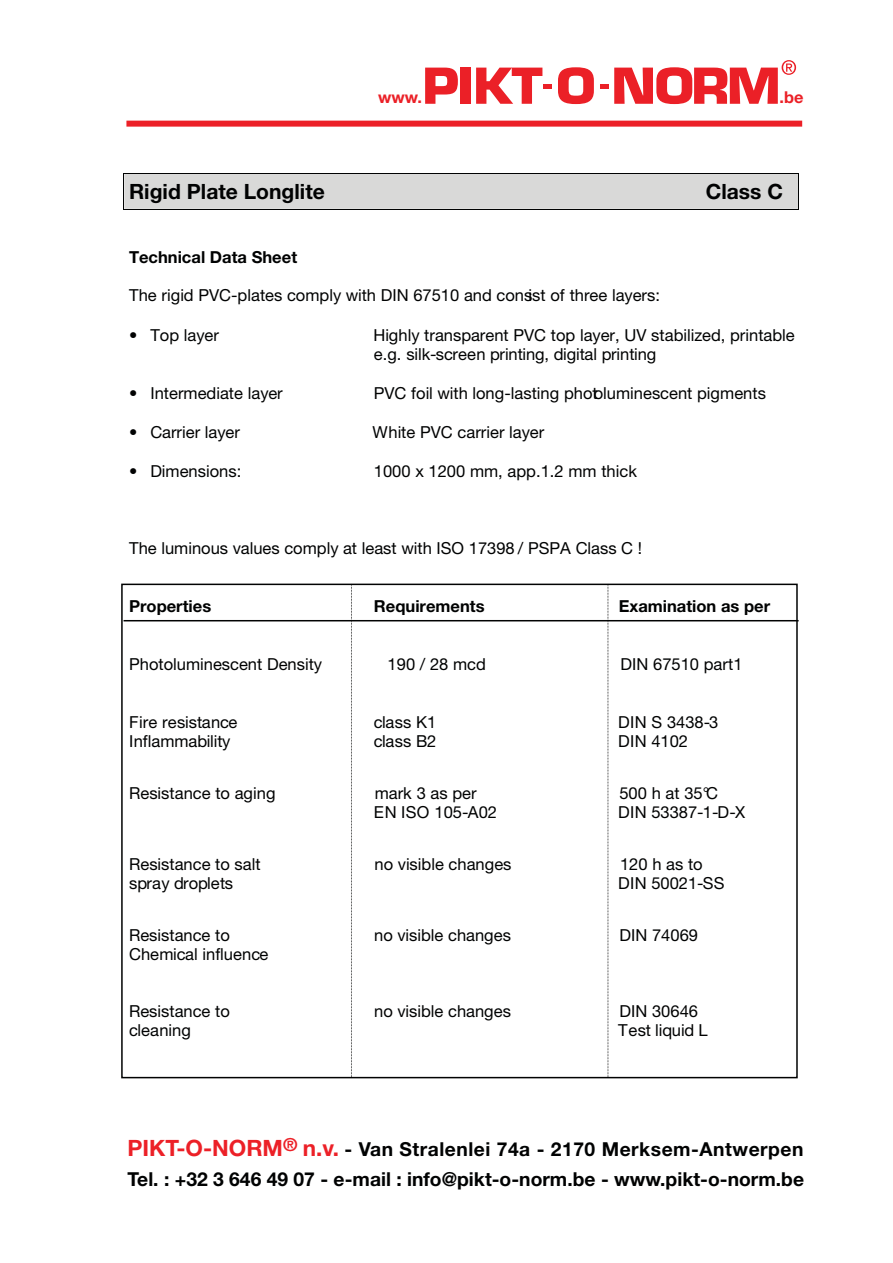
<style>
.page{position:relative;width:893px;height:1263px;background:#fff}
.page>*{position:absolute;margin:0;border:0;box-sizing:border-box;transform-origin:0 0}
.t1{font:700 21px "Helvetica Neue LT Std";color:#010202}
.t2{font:700 19.2px/30px "Helvetica Neue LT Std";color:#010202}
.t3{font:16.5px/19px "Helvetica Neue LT Std";color:#010202}
.t4{font:700 16.5px "Helvetica Neue LT Std";color:#010202}
.t5{font:700 16.35px "Helvetica Neue LT Std";color:#eb2027}
.s1{font-weight:700}
.s2{font-size:22.5px;color:#ec2027}
</style>
<div class="page">
<div style="left:121px;top:584px;width:677px;height:494px;border:2px solid #010202"></div>
<div style="left:124px;top:173px;width:675px;height:37px;background:#d9d9d8"></div>
<hr style="left:124px;top:620px;width:675px;height:1px;background:#010202">
<svg style="left:351px;top:584px;width:1px;height:493px"></svg>
<svg style="left:608px;top:584px;width:1px;height:493px"></svg>
<svg style="left:425px;top:68px;width:33px;height:36px"></svg>
<div style="left:461px;top:68px;width:10px;height:36px;background:#eb2027"></div>
<svg style="left:476px;top:68px;width:66px;height:36px"></svg>
<svg style="left:558px;top:67px;width:36px;height:37px"></svg>
<div style="left:543px;top:84px;width:8px;height:5px;background:#eb2027"></div>
<div style="left:600px;top:84px;width:8px;height:5px;background:#eb2027"></div>
<svg style="left:614px;top:60px;width:182px;height:44px"></svg>
<div style="left:126px;top:121px;width:676px;height:6px;background:#ec2027"></div>
<p class="t5" style="left:378px;top:92px;width:45px">www.</p>
<p class="t5" style="left:779px;top:92px;width:25px">.be</p>
<p class="t1" style="left:129px;top:184px;width:197px">Rigid Plate Longlite</p>
<p class="t1" style="left:706px;top:184px;width:79px">Class C</p>
<p class="t4" style="left:129px;top:251px;width:170px">Technical Data Sheet</p>
<p class="t3" style="left:129px;top:288px;width:532px">The rigid PVC-plates comply with DIN 67510 and consist of three layers:</p>
<p class="t3" style="left:129px;top:327px;width:91px"><span class="s1">•</span> Top layer</p>
<p class="t3" style="left:373px;top:327px;width:423px">Highly transparent PVC top layer, UV stabilized, printable e.g. silk-screen printing, digital printing</p>
<p class="t3" style="left:129px;top:386px;width:155px"><span class="s1">•</span> Intermediate layer</p>
<p class="t3" style="left:374px;top:386px;width:394px">PVC foil with long-lasting photoluminescent pigments</p>
<p class="t3" style="left:129px;top:425px;width:112px"><span class="s1">•</span> Carrier layer</p>
<p class="t3" style="left:372px;top:425px;width:173px">White PVC carrier layer</p>
<p class="t3" style="left:129px;top:464px;width:114px"><span class="s1">•</span> Dimensions:</p>
<p class="t3" style="left:374px;top:464px;width:265px">1000 x 1200 mm, app.1.2 mm thick</p>
<p class="t3" style="left:129px;top:540px;width:514px">The luminous values comply at least with ISO 17398 / PSPA Class C !</p>
<p class="t4" style="left:129px;top:600px;width:84px">Properties</p>
<p class="t4" style="left:374px;top:600px;width:112px">Requirements</p>
<p class="t4" style="left:619px;top:600px;width:153px">Examination as per</p>
<p class="t3" style="left:129px;top:656px;width:195px">Photoluminescent Density</p>
<p class="t3" style="left:388px;top:656px;width:100px">190 / 28 mcd</p>
<p class="t3" style="left:621px;top:656px;width:123px">DIN 67510 part1</p>
<p class="t3" style="left:129px;top:714px;width:110px">Fire resistance</p>
<p class="t3" style="left:374px;top:714px;width:64px">class K1</p>
<p class="t3" style="left:618px;top:714px;width:102px">DIN S 3438-3</p>
<p class="t3" style="left:129px;top:733px;width:103px">Inflammability</p>
<p class="t3" style="left:374px;top:733px;width:64px">class B2</p>
<p class="t3" style="left:618px;top:733px;width:71px">DIN 4102</p>
<p class="t3" style="left:129px;top:785px;width:148px">Resistance to aging</p>
<p class="t3" style="left:375px;top:785px;width:103px">mark 3 as per</p>
<p class="t3" style="left:619px;top:785px;width:100px">500 h at 35°C</p>
<p class="t3" style="left:374px;top:804px;width:125px">EN ISO 105-A02</p>
<p class="t3" style="left:618px;top:804px;width:128px">DIN 53387-1-D-X</p>
<p class="t3" style="left:129px;top:856px;width:133px">Resistance to salt</p>
<p class="t3" style="left:375px;top:856px;width:138px">no visible changes</p>
<p class="t3" style="left:620px;top:856px;width:84px">120 h as to</p>
<p class="t3" style="left:129px;top:875px;width:105px">spray droplets</p>
<p class="t3" style="left:618px;top:875px;width:108px">DIN 50021-SS</p>
<p class="t3" style="left:129px;top:928px;width:102px">Resistance to</p>
<p class="t3" style="left:374px;top:928px;width:138px">no visible changes</p>
<p class="t3" style="left:620px;top:928px;width:80px">DIN 74069</p>
<p class="t3" style="left:129px;top:947px;width:141px">Chemical influence</p>
<p class="t3" style="left:129px;top:1004px;width:102px">Resistance to</p>
<p class="t3" style="left:374px;top:1004px;width:138px">no visible changes</p>
<p class="t3" style="left:620px;top:1004px;width:80px">DIN 30646</p>
<p class="t3" style="left:129px;top:1023px;width:63px">cleaning</p>
<p class="t3" style="left:618px;top:1023px;width:91px">Test liquid L</p>
<p class="t2" style="left:128px;top:1137px;width:678px"><span class="s2">PIKT-O-NORM</span><sup>®</sup> <span class="s2">n.v.</span> - Van Stralenlei 74a - 2170 Merksem-Antwerpen<br>Tel. : +32 3 646 49 07 - e-mail : info@pikt-o-norm.be - www.pikt-o-norm.be</p>
</div>
